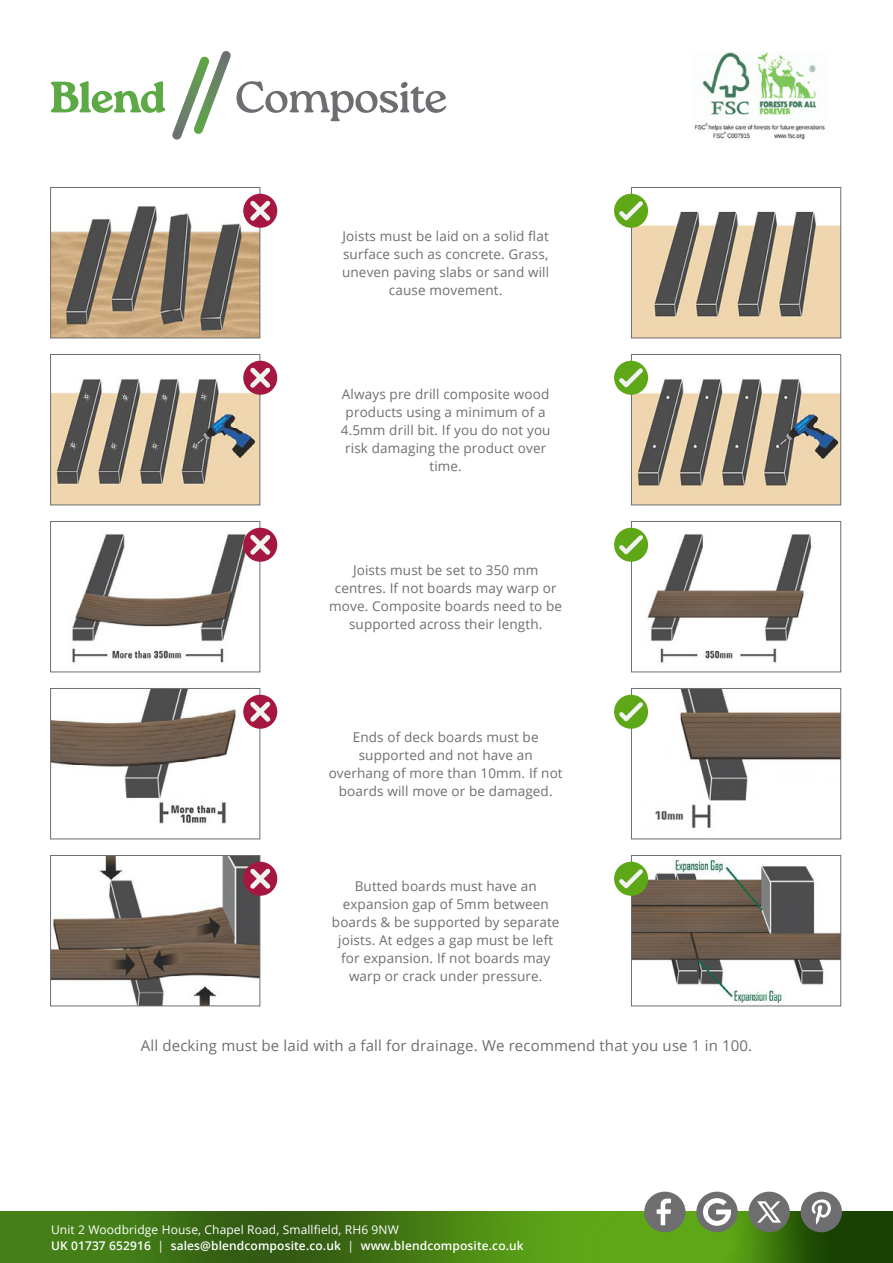
<style>
.page{position:relative;width:893px;height:1263px;background:#fff}
.page>*{position:absolute;margin:0;border:0;box-sizing:border-box;transform-origin:0 0}
.t1{font:15px "Open Sans";letter-spacing:.01em;color:#6e6e70}
.t2{font:13.5px/18px "Open Sans";letter-spacing:.01em;color:#6e6e70;text-align:center}
.t3{font:600 12px/16.5px "Open Sans";letter-spacing:.01em;color:#fff}
.s1{font-weight:400}
</style>
<div class="page">
<svg style="left:51px;top:81px;width:114px;height:32px"></svg>
<svg style="left:172px;top:51px;width:274px;height:89px"></svg>
<img style="left:0;top:1212px;width:893px;height:51px">
<div style="left:801px;top:1192px;width:41px;height:40px;background:#6e6e70;border-radius:50%"></div>
<svg style="left:811px;top:1199px;width:20px;height:25px"></svg>
<div style="left:644px;top:1192px;width:41px;height:40px;background:#6e6e70;border-radius:50%"></div>
<svg style="left:657px;top:1198px;width:14px;height:27px"></svg>
<div style="left:748px;top:1192px;width:42px;height:40px;background:#6e6e70;border-radius:20px"></div>
<svg style="left:757px;top:1201px;width:24px;height:21px"></svg>
<div style="left:696px;top:1192px;width:42px;height:40px;background:#6e6e70;border-radius:20px"></div>
<svg style="left:703px;top:1198px;width:28px;height:28px"></svg>
<img style="left:694px;top:52px;width:131px;height:88px">
<img style="left:52px;top:194px;width:206px;height:142px">
<div style="left:50px;top:187px;width:210px;height:151px;border:1px solid #6e6e70"></div>
<div style="left:243px;top:194px;width:34px;height:34px;background:#a51740;border-radius:50%"></div>
<svg style="left:250px;top:201px;width:20px;height:20px"></svg>
<img style="left:633px;top:193px;width:206px;height:143px">
<div style="left:631px;top:187px;width:210px;height:151px;border:1px solid #6e6e70"></div>
<div style="left:614px;top:194px;width:34px;height:34px;background:#5ea817;border-radius:50%"></div>
<svg style="left:619px;top:201px;width:24px;height:19px"></svg>
<img style="left:52px;top:361px;width:206px;height:142px">
<div style="left:50px;top:354px;width:210px;height:151px;border:1px solid #6e6e70"></div>
<div style="left:243px;top:361px;width:34px;height:34px;background:#a51740;border-radius:50%"></div>
<svg style="left:250px;top:368px;width:20px;height:20px"></svg>
<img style="left:633px;top:360px;width:206px;height:143px">
<div style="left:631px;top:354px;width:210px;height:151px;border:1px solid #6e6e70"></div>
<div style="left:614px;top:361px;width:34px;height:34px;background:#5ea817;border-radius:50%"></div>
<svg style="left:619px;top:368px;width:24px;height:19px"></svg>
<img style="left:72px;top:528px;width:184px;height:135px">
<div style="left:50px;top:521px;width:210px;height:151px;border:1px solid #6e6e70"></div>
<div style="left:243px;top:528px;width:34px;height:34px;background:#a51740;border-radius:50%"></div>
<svg style="left:250px;top:534px;width:20px;height:21px"></svg>
<img style="left:633px;top:527px;width:179px;height:136px">
<div style="left:631px;top:521px;width:210px;height:151px;border:1px solid #6e6e70"></div>
<div style="left:614px;top:528px;width:34px;height:34px;background:#5ea817;border-radius:50%"></div>
<svg style="left:619px;top:535px;width:24px;height:19px"></svg>
<img style="left:52px;top:690px;width:204px;height:134px">
<div style="left:50px;top:688px;width:210px;height:151px;border:1px solid #6e6e70"></div>
<div style="left:243px;top:695px;width:34px;height:34px;background:#a51740;border-radius:50%"></div>
<svg style="left:250px;top:701px;width:20px;height:21px"></svg>
<img style="left:633px;top:690px;width:206px;height:138px">
<div style="left:631px;top:688px;width:210px;height:151px;border:1px solid #6e6e70"></div>
<div style="left:614px;top:695px;width:34px;height:34px;background:#5ea817;border-radius:50%"></div>
<svg style="left:619px;top:702px;width:24px;height:19px"></svg>
<img style="left:52px;top:857px;width:206px;height:147px">
<div style="left:50px;top:855px;width:210px;height:151px;border:1px solid #6e6e70"></div>
<div style="left:243px;top:862px;width:34px;height:34px;background:#a51740;border-radius:50%"></div>
<svg style="left:250px;top:868px;width:20px;height:21px"></svg>
<img style="left:633px;top:860px;width:206px;height:143px">
<div style="left:631px;top:855px;width:210px;height:151px;border:1px solid #6e6e70"></div>
<div style="left:614px;top:862px;width:34px;height:34px;background:#5ea817;border-radius:50%"></div>
<svg style="left:619px;top:869px;width:24px;height:19px"></svg>
<p class="t2" style="left:342px;top:227px;width:209px">Joists must be laid on a solid flat surface such as concrete. Grass, uneven paving slabs or sand will cause movement.</p>
<p class="t2" style="left:341px;top:385px;width:211px">Always pre drill composite wood products using a minimum of a<br>4.5mm drill bit. If you do not you risk damaging the product over time.</p>
<p class="t2" style="left:329px;top:561px;width:234px">Joists must be set to 350 mm centres. If not boards may warp or move. Composite boards need to be supported across their length.</p>
<p class="t2" style="left:329px;top:727px;width:236px">Ends of deck boards must be supported and not have an overhang of more than 10mm. If not boards will move or be damaged.</p>
<p class="t2" style="left:332px;top:876px;width:229px">Butted boards must have an expansion gap of 5mm between boards &amp; be supported by separate joists. At edges a gap must be left for expansion. If not boards may warp or crack under pressure.</p>
<p class="t1" style="left:141px;top:1035px;width:613px">All decking must be laid with a fall for drainage. We recommend that you use 1 in 100.</p>
<p class="t3" style="left:51px;top:1221px;width:474px"><span class="s1">Unit 2 Woodbridge House, Chapel Road, Smallfield, RH6 9NW<br></span>UK 01737 652916 <span class="s1">|</span> sales@blendcomposite.co.uk <span class="s1">|</span> www.blendcomposite.co.uk</p>
</div>
